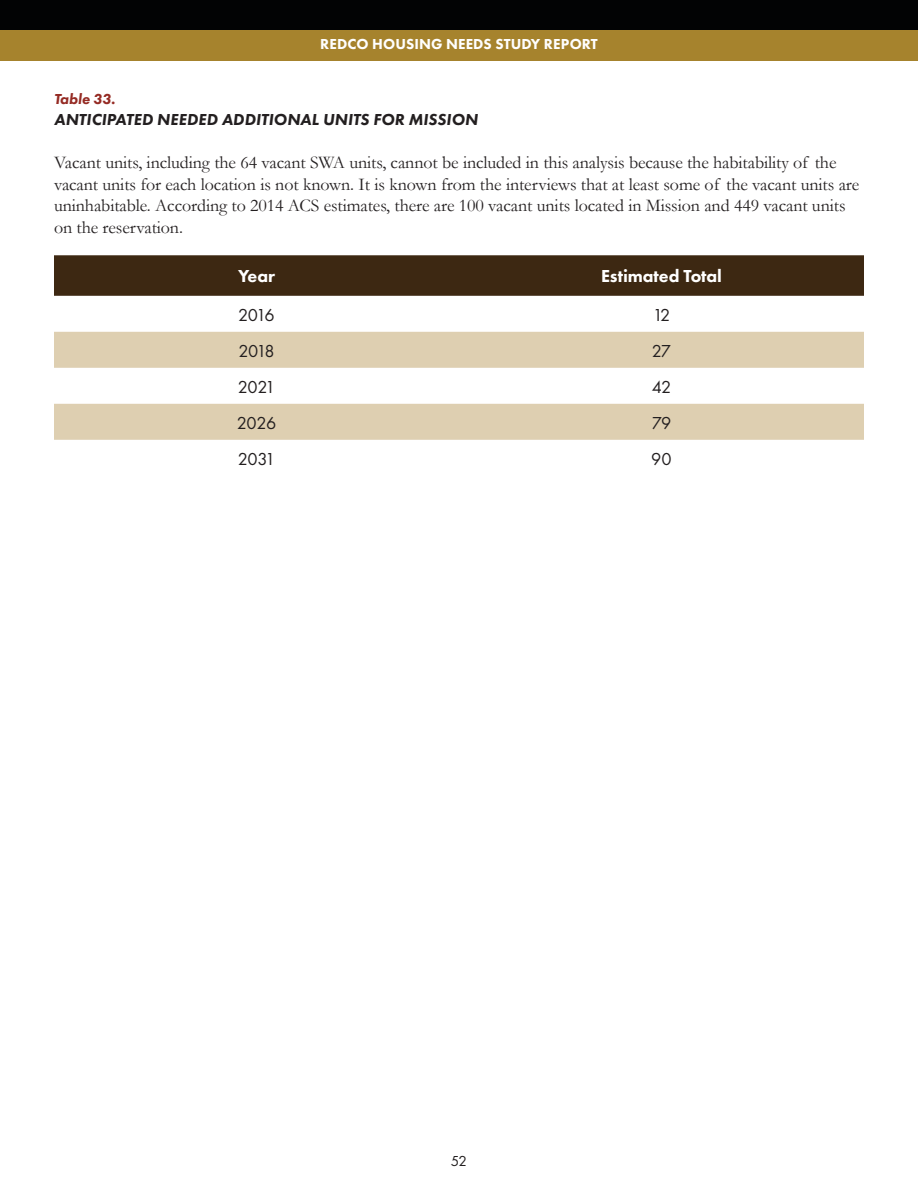
<style>
.page{position:relative;width:918px;height:1188px;background:#fff}
.page>*{position:absolute;margin:0;border:0;box-sizing:border-box;transform-origin:0 0}
.t1{font:18px/21.6px "Garamond";letter-spacing:-.005em;color:#231f20}
.t2{font:18px "Futura PT";letter-spacing:-.05em;color:#231f20}
.t3{font:800 18px "Futura PT";letter-spacing:-.005em;color:#fff}
.t4{font:italic 800 16.5px "Futura PT";letter-spacing:.005em;color:#231f20}
.t5{font:800 15px "Futura PT";letter-spacing:.005em;color:#fff}
.t6{font:italic 800 15px "Futura PT";letter-spacing:-.005em;color:#952b24}
.t7{font:15px "Futura PT";color:#231f20}
</style>
<div class="page">
<div style="left:0;top:0;width:918px;height:50px;background:#020304"></div>
<div style="left:0;top:30px;width:918px;height:30px;background:#a6832d"></div>
<div style="left:54px;top:255px;width:810px;height:41px;background:#3d2812"></div>
<svg style="left:54px;top:332px;width:810px;height:108px;fill:#decfb1"></svg>
<p class="t5" style="left:320px;top:35px;width:279px">REDCO HOUSING NEEDS STUDY REPORT</p>
<p class="t6" style="left:54px;top:90px;width:63px">Table 33.</p>
<p class="t4" style="left:54px;top:110px;width:425px">ANTICIPATED NEEDED ADDITIONAL UNITS FOR MISSION</p>
<p class="t1" style="left:54px;top:151px;width:807px">Vacant units, including the 64 vacant SWA units, cannot be included in this analysis because the habitability of the vacant units for each location is not known. It is known from the interviews that at least some of the vacant units are uninhabitable. According to 2014 ACS estimates, there are 100 vacant units located in Mission and 449 vacant units on the reservation.</p>
<p class="t3" style="left:238px;top:265px;width:38px">Year</p>
<p class="t3" style="left:601px;top:265px;width:122px">Estimated Total</p>
<p class="t2" style="left:238px;top:304px;width:38px">2016</p>
<p class="t2" style="left:653px;top:304px;width:19px">12</p>
<p class="t2" style="left:238px;top:340px;width:38px">2018</p>
<p class="t2" style="left:652px;top:340px;width:21px">27</p>
<p class="t2" style="left:238px;top:376px;width:39px">2021</p>
<p class="t2" style="left:652px;top:376px;width:21px">42</p>
<p class="t2" style="left:237px;top:412px;width:41px">2026</p>
<p class="t2" style="left:652px;top:412px;width:21px">79</p>
<p class="t2" style="left:238px;top:448px;width:39px">2031</p>
<p class="t2" style="left:651px;top:448px;width:22px">90</p>
<p class="t7" style="left:451px;top:1152px;width:18px">52</p>
</div>
